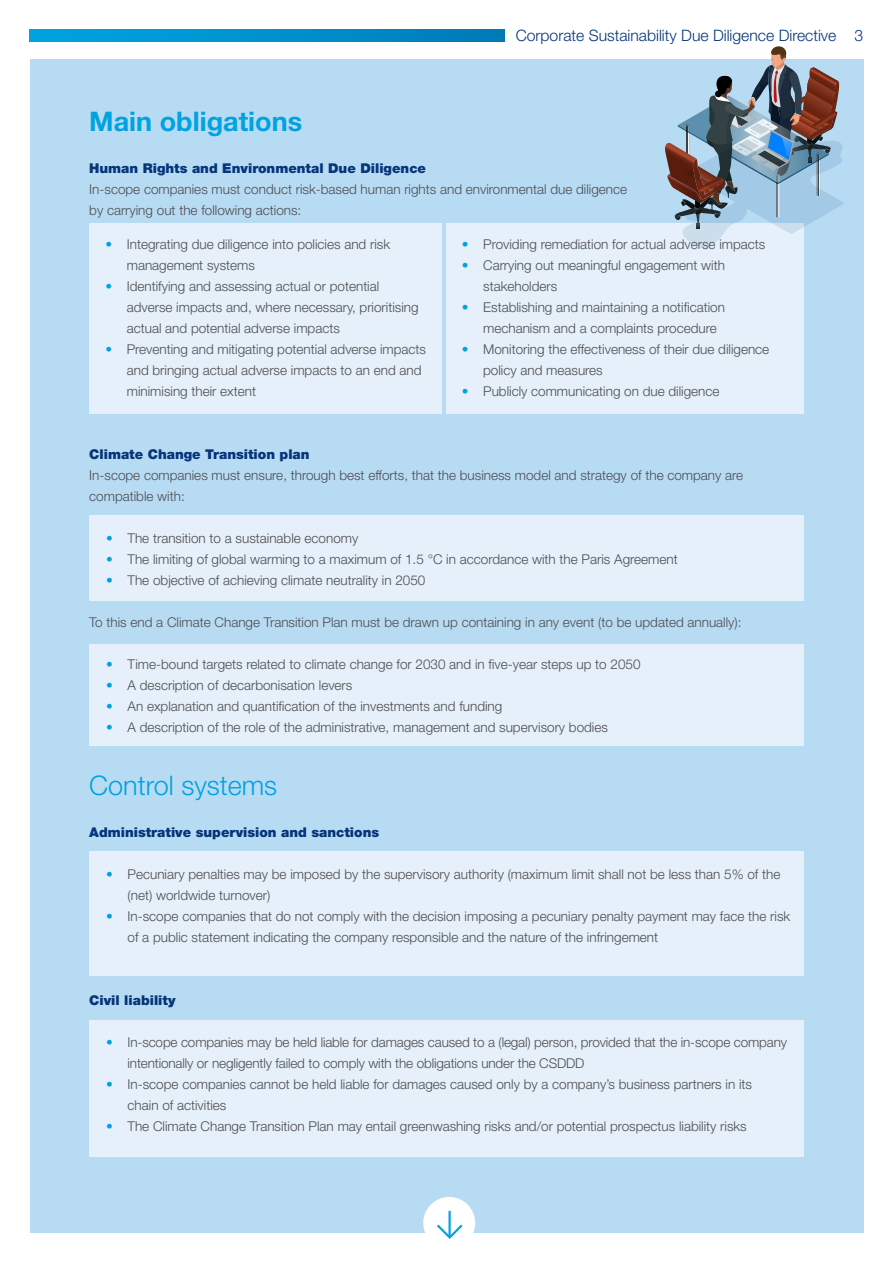
<style>
.page{position:relative;width:893px;height:1263px;background:#fff}
.page>*{position:absolute;margin:0;border:0;box-sizing:border-box;transform-origin:0 0}
.t1{font:700 27px "Helvetica Neue LT Pro";color:#00a2e0}
.t2{font:300 27px "Helvetica Neue LT Pro";color:#00a2e0}
.t3{font:300 15.75px "Helvetica Neue LT Pro";color:#06357a}
.t4{font:300 13.5px/21px "Helvetica Neue LT Pro";color:#4d4d4f}
.t5{font:900 13.5px "Helvetica Neue LT Pro";color:#06357a}
.s1{color:#00a2e0}
</style>
<div class="page">
<div style="left:30px;top:60px;width:833px;height:1173px;background:#b8dbf4"></div>
<div style="left:89px;top:223px;width:353px;height:190px;background:#e5f0fa"></div>
<div style="left:89px;top:516px;width:715px;height:85px;background:#e5f0fa"></div>
<div style="left:89px;top:644px;width:715px;height:102px;background:#e5f0fa"></div>
<div style="left:89px;top:851px;width:715px;height:125px;background:#e5f0fa"></div>
<div style="left:89px;top:1020px;width:715px;height:137px;background:#e5f0fa"></div>
<div style="left:446px;top:223px;width:358px;height:190px;background:#e5f0fa"></div>
<svg style="left:665px;top:46px;width:185px;height:202px"></svg>
<div style="left:426px;top:1200px;width:46px;height:46px;background:#fff;border-radius:50%"></div>
<div style="left:423px;top:1197px;width:52px;height:52px;border:6px solid #fff;border-radius:50%"></div>
<hr style="left:448px;top:1211px;width:3px;height:26px;background:#00a2e0">
<svg style="left:435px;top:1222px;width:29px;height:18px"></svg>
<svg style="left:30px;top:30px;width:474px;height:11px;background:#008fcd"></svg>
<p class="t3" style="left:516px;top:26px;width:349px">Corporate Sustainability Due Diligence Directive 3</p>
<h1 class="t1" style="left:89px;top:105px;width:214px">Main obligations</h1>
<p class="t5" style="left:89px;top:160px;width:338px">Human Rights and Environmental Due Diligence</p>
<p class="t4" style="left:89px;top:178px;width:539px">In-scope companies must conduct risk-based human rights and environmental due diligence by carrying out the following actions:</p>
<p class="t4" style="left:127px;top:233px;width:265px;text-indent:-21px"><span class="s1">•</span> Integrating due diligence into policies and risk management systems</p>
<p class="t4" style="left:127px;top:275px;width:293px;text-indent:-21px"><span class="s1">•</span> Identifying and assessing actual or potential adverse impacts and, where necessary, prioritising actual and potential adverse impacts</p>
<p class="t4" style="left:127px;top:338px;width:301px;text-indent:-21px"><span class="s1">•</span> Preventing and mitigating potential adverse impacts and bringing actual adverse impacts to an end and minimising their extent</p>
<p class="t4" style="left:462px;top:233px;width:305px"><span class="s1">•</span> Providing remediation for actual adverse impacts</p>
<p class="t4" style="left:483px;top:254px;width:243px;text-indent:-21px"><span class="s1">•</span> Carrying out meaningful engagement with stakeholders</p>
<p class="t4" style="left:483px;top:296px;width:243px;text-indent:-21px"><span class="s1">•</span> Establishing and maintaining a notification mechanism and a complaints procedure</p>
<p class="t4" style="left:483px;top:338px;width:288px;text-indent:-21px"><span class="s1">•</span> Monitoring the effectiveness of their due diligence policy and measures</p>
<p class="t4" style="left:462px;top:380px;width:259px"><span class="s1">•</span> Publicly communicating on due diligence</p>
<p class="t5" style="left:89px;top:446px;width:222px">Climate Change Transition plan</p>
<p class="t4" style="left:89px;top:464px;width:655px">In-scope companies must ensure, through best efforts, that the business model and strategy of the company are compatible with:</p>
<p class="t4" style="left:106px;top:527px;width:254px"><span class="s1">•</span> The transition to a sustainable economy</p>
<p class="t4" style="left:106px;top:548px;width:573px"><span class="s1">•</span> The limiting of global warming to a maximum of 1.5 °C in accordance with the Paris Agreement</p>
<p class="t4" style="left:106px;top:569px;width:321px"><span class="s1">•</span> The objective of achieving climate neutrality in 2050</p>
<p class="t4" style="left:89px;top:611px;width:654px">To this end a Climate Change Transition Plan must be drawn up containing in any event (to be updated annually):</p>
<p class="t4" style="left:106px;top:653px;width:536px"><span class="s1">•</span> Time-bound targets related to climate change for 2030 and in five-year steps up to 2050</p>
<p class="t4" style="left:106px;top:674px;width:248px"><span class="s1">•</span> A description of decarbonisation levers</p>
<p class="t4" style="left:106px;top:695px;width:398px"><span class="s1">•</span> An explanation and quantification of the investments and funding</p>
<p class="t4" style="left:106px;top:716px;width:503px"><span class="s1">•</span> A description of the role of the administrative, management and supervisory bodies</p>
<h1 class="t2" style="left:89px;top:768px;width:190px">Control systems</h1>
<p class="t5" style="left:89px;top:824px;width:291px">Administrative supervision and sanctions</p>
<p class="t4" style="left:128px;top:863px;width:654px;text-indent:-21px"><span class="s1">•</span> Pecuniary penalties may be imposed by the supervisory authority (maximum limit shall not be less than 5% of the (net) worldwide turnover)</p>
<p class="t4" style="left:128px;top:905px;width:664px;text-indent:-21px"><span class="s1">•</span> In-scope companies that do not comply with the decision imposing a pecuniary penalty payment may face the risk of a public statement indicating the company responsible and the nature of the infringement</p>
<p class="t5" style="left:89px;top:992px;width:88px">Civil liability</p>
<p class="t4" style="left:128px;top:1031px;width:661px;text-indent:-21px"><span class="s1">•</span> In-scope companies may be held liable for damages caused to a (legal) person, provided that the in-scope company intentionally or negligently failed to comply with the obligations under the CSDDD</p>
<p class="t4" style="left:128px;top:1073px;width:626px;text-indent:-21px"><span class="s1">•</span> In-scope companies cannot be held liable for damages caused only by a company’s business partners in its chain of activities</p>
<p class="t4" style="left:106px;top:1115px;width:642px"><span class="s1">•</span> The Climate Change Transition Plan may entail greenwashing risks and/or potential prospectus liability risks</p>
</div>
